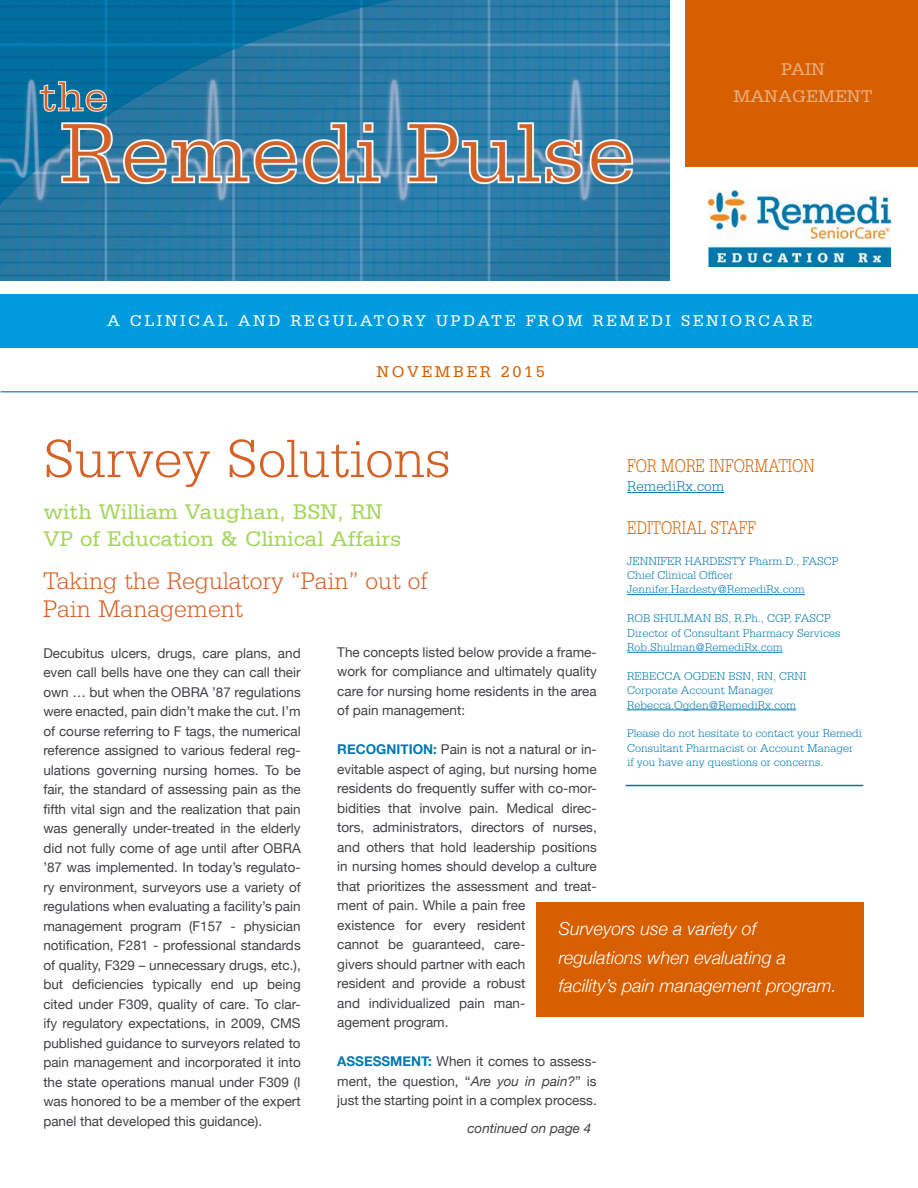
<style>
.page{position:relative;width:918px;height:1188px;background:#fff}
.page>*{position:absolute;margin:0;border:0;box-sizing:border-box;transform-origin:0 0}
.t1{font:300 56.85px "Serifa Std";color:#d56127}
.t2{font:300 25.35px/28.3px "Serifa Std";color:#d56127}
.t3{font:22.35px/27px "Serifa";color:#a4d55d}
.t4{font:300 19.5px "Serifa Std";color:#d75f00;scale:.8 1}
.t5{font:italic 300 18px/28.3px "Helvetica Neue";color:#fff}
.t6{font:18px/26.8px "Serifa";color:#fff;text-align:center}
.t7{font:16.5px "Serifa";letter-spacing:.15em;color:#fff}
.t8{font:16.5px "Serifa";letter-spacing:.15em;color:#d75f00}
.t9{font:300 15px "Serifa Std";color:#0078ae}
.t10{font:13.5px/19.5px "Helvetica Neue";color:#404145;text-align:justify}
.t11{font:italic 13.5px "Helvetica Neue";color:#404145}
.t12{font:300 12px/14.4px "Serifa Std";color:#0078ae}
.s1{font-weight:700;color:#0078ae}
.s2{font-style:italic}
</style>
<div class="page">
<img style="left:0;top:0;width:670px;height:281px">
<div style="left:0;top:294px;width:918px;height:54px;background:#009bde"></div>
<hr style="left:1px;top:391px;width:917px;height:2px;background:#359ac6">
<div style="left:685px;top:0;width:233px;height:166px;background:#d75f00"></div>
<img style="left:708px;top:190px;width:183px;height:76px">
<div style="left:536px;top:903px;width:327px;height:114px;background:#d75f00"></div>
<hr style="left:627px;top:492px;width:97px;height:1px;background:#0078ae">
<hr style="left:627px;top:594px;width:178px;height:1px;background:#0078ae">
<hr style="left:627px;top:652px;width:156px;height:1px;background:#0078ae">
<hr style="left:627px;top:710px;width:169px;height:1px;background:#0078ae">
<hr style="left:626px;top:785px;width:237px;height:1px;background:#0078ae">
<h3 class="t6" style="left:733px;top:56px;width:141px">PAIN<br>MANAGEMENT</h3>
<p class="t7" style="left:107px;top:311px;width:707px">A CLINICAL AND REGULATORY UPDATE FROM REMEDI SENIORCARE</p>
<p class="t8" style="left:376px;top:362px;width:170px">NOVEMBER 2015</p>
<h1 class="t1" style="left:43px;top:427px;width:409px">Survey Solutions</h1>
<h3 class="t3" style="left:43px;top:498px;width:360px">with William Vaughan, BSN, RN<br>VP of Education &amp; Clinical Affairs</h3>
<h2 class="t2" style="left:43px;top:566px;width:386px">Taking the Regulatory “Pain” out of<br>Pain Management</h2>
<p class="t10" style="left:43px;top:644px;width:259px">Decubitus ulcers, drugs, care plans, and even call bells have one they can call their own … but when the OBRA ’87 regulations were enacted, pain didn’t make the cut. I’m of course referring to F tags, the numerical reference assigned to various federal reg&shy;ulations governing nursing homes. To be fair, the standard of assessing pain as the fifth vital sign and the realization that pain was generally under-treated in the elderly did not fully come of age until after OBRA ’87 was implemented. In today’s regulato&shy;ry environment, surveyors use a variety of regulations when evaluating a facility’s pain management program (F157 - physician notification, F281 - professional standards of quality, F329 – unnecessary drugs, etc.), but deficiencies typically end up being cited under F309, quality of care. To clar&shy;ify regulatory expectations, in 2009, CMS published guidance to surveyors related to pain management and incorporated it into the state operations manual under F309 (I was honored to be a member of the expert panel that developed this guidance).</p>
<h3 class="t4" style="left:627px;top:454px;width:236px">FOR MORE INFORMATION</h3>
<p class="t9" style="left:627px;top:478px;width:99px">RemediRx.com</p>
<h3 class="t4" style="left:627px;top:517px;width:163px">EDITORIAL STAFF</h3>
<p class="t12" style="left:627px;top:554px;width:213px">JENNIFER HARDESTY Pharm.D., FASCP<br>Chief Clinical Officer<br>Jennifer.Hardesty@RemediRx.com</p>
<p class="t12" style="left:627px;top:611px;width:215px">ROB SHULMAN BS, R.Ph., CGP, FASCP<br>Director of Consultant Pharmacy Services<br>Rob.Shulman@RemediRx.com</p>
<p class="t12" style="left:627px;top:669px;width:181px">REBECCA OGDEN BSN, RN, CRNI<br>Corporate Account Manager<br>Rebecca.Ogden@RemediRx.com</p>
<p class="t12" style="left:627px;top:726px;width:236px">Please do not hesitate to contact your Remedi<br>Consultant Pharmacist or Account Manager if you have any questions or concerns.</p>
<p class="t10" style="left:337px;top:643px;width:261px">The concepts listed below provide a frame&shy;work for compliance and ultimately quality care for nursing home residents in the area of pain management:</p>
<p class="t10" style="left:337px;top:741px;width:261px;text-align:left"><span class="s1">RECOGNITION:</span> Pain is not a natural or in&shy;evitable aspect of aging, but nursing home residents do frequently suffer with co-mor&shy;bidities that involve pain. Medical direc&shy;tors, administrators, directors of nurses, and others that hold leadership positions in nursing homes should develop a culture that prioritizes the assessment and treat&shy;ment of pain. While a pain free<br>existence for every resident<br>cannot be guaranteed, care-<br>givers should partner with each<br>resident and provide a robust<br>and individualized pain man-<br>agement program.</p>
<p class="t10" style="left:337px;top:1053px;width:261px"><span class="s1">ASSESSMENT:</span> When it comes to assess&shy;ment, the question, “<span class="s2">Are you in pain?</span>” is just the starting point in a complex process.</p>
<h3 class="t5" style="left:559px;top:914px;width:280px">Surveyors use a variety of regulations when evaluating a facility’s pain management program.</h3>
<p class="t11" style="left:467px;top:1119px;width:126px">continued on page 4</p>
</div>
